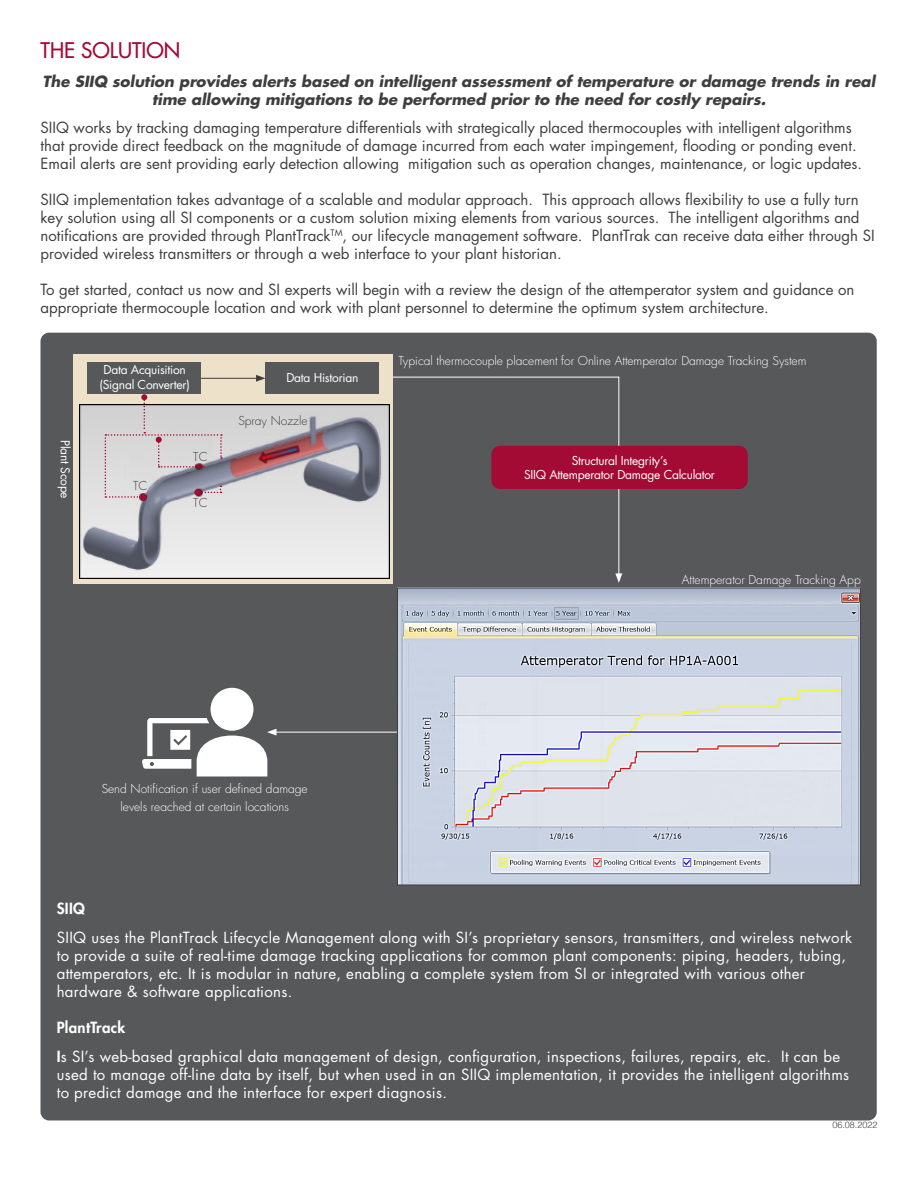
<style>
.page{position:relative;width:918px;height:1188px;background:#fff}
.page>*{position:absolute;margin:0;border:0;box-sizing:border-box;transform-origin:0 0}
.t1{font:500 21px "Futura Std";color:#a30a34}
.t2{font:15px/18px "Futura Std";color:#3e3e3f}
.t3{font:15px/18px "Futura Std";letter-spacing:.02em;color:#fff}
.t4{font:italic 700 15px/18px "Futura Std";color:#3e3e3f;text-align:center}
.t5{font:800 15px "Futura Std";letter-spacing:.02em;color:#fff}
.Paragraph_Style_1{font:300 12px "Futura Std";color:#fff}
.t6{font:12px "Futura Std";letter-spacing:-.02em;color:#fff}
.t7{font:300 12px "Futura Std";color:#3e3e3f}
.t8{font:300 9px "Helvetica";color:#3e3e3f}
.s1{font-weight:800}
</style>
<div class="page">
<div style="left:40px;top:333px;width:837px;height:787px;background:#57585a;border-radius:9px"></div>
<svg style="left:393px;top:376px;width:227px;height:197px"></svg>
<svg style="left:615px;top:573px;width:7px;height:10px"></svg>
<div style="left:58px;top:354px;width:335px;height:230px;background:#eee1ca"></div>
<img style="left:80px;top:405px;width:309px;height:174px">
<div style="left:88px;top:362px;width:113px;height:32px;background:#57585a"></div>
<svg style="left:105px;top:394px;width:117px;height:106px;background:#c8c2c4"></svg>
<hr style="left:201px;top:378px;width:57px;height:1px;background:#3e3e3f">
<svg style="left:256px;top:375px;width:9px;height:7px"></svg>
<div style="left:265px;top:362px;width:114px;height:32px;background:#57585a"></div>
<div style="left:58px;top:354px;width:15px;height:230px;background:#57585a"></div>
<div style="left:491px;top:446px;width:257px;height:43px;background:#a30a34;border-radius:9px"></div>
<hr style="left:274px;top:732px;width:124px;height:1px;background:#fff">
<div style="left:211px;top:688px;width:42px;height:43px;background:#fff;border-radius:50%"></div>
<svg style="left:142px;top:718px;width:135px;height:59px"></svg>
<img style="left:399px;top:590px;width:460px;height:293px">
<div style="left:397px;top:588px;width:464px;height:297px;border:1px solid #3e3e3f"></div>
<p class="t1" style="left:40px;top:37px;width:141px">THE SOLUTION</p>
<p class="t4" style="left:43px;top:72px;width:834px">The SIIQ solution provides alerts based on intelligent assessment of temperature or damage trends in real time allowing mitigations to be performed prior to the need for costly repairs.</p>
<p class="t2" style="left:40px;top:119px;width:823px">SIIQ works by tracking damaging temperature differentials with strategically placed thermocouples with intelligent algorithms that provide direct feedback on the magnitude of damage incurred from each water impingement, flooding or ponding event.<br>Email alerts are sent providing early detection allowing mitigation such as operation changes, maintenance, or logic updates.</p>
<p class="t2" style="left:40px;top:191px;width:836px">SIIQ implementation takes advantage of a scalable and modular approach. This approach allows flexibility to use a fully turn key solution using all SI components or a custom solution mixing elements from various sources. The intelligent algorithms and notifications are provided through PlantTrack<sup>TM</sup>, our lifecycle management software. PlantTrak can receive data either through SI provided wireless transmitters or through a web interface to your plant historian.</p>
<p class="t2" style="left:40px;top:281px;width:815px">To get started, contact us now and SI experts will begin with a review the design of the attemperator system and guidance on appropriate thermocouple location and work with plant personnel to determine the optimum system architecture.</p>
<p class="t6" style="left:73px;top:440px;width:60px;rotate:90deg">Plant Scope</p>
<p class="t6" style="left:104px;top:362px;width:84px">Data Acquisition</p>
<p class="t6" style="left:100px;top:377px;width:92px">(Signal Converter)</p>
<p class="t7" style="left:133px;top:479px;width:16px">TC</p>
<p class="t7" style="left:193px;top:449px;width:16px">TC</p>
<p class="t7" style="left:193px;top:496px;width:16px">TC</p>
<p class="t6" style="left:286px;top:369px;width:73px">Data Historian</p>
<p class="t7" style="left:238px;top:413px;width:71px">Spray Nozzle</p>
<p class="Paragraph_Style_1" style="left:399px;top:354px;width:409px">Typical thermocouple placement for Online Attemperator Damage Tracking System</p>
<p class="t6" style="left:572px;top:452px;width:97px">Structural Integrity’s</p>
<p class="t6" style="left:524px;top:467px;width:192px">SIIQ Attemperator Damage Calculator</p>
<p class="Paragraph_Style_1" style="left:682px;top:573px;width:180px">Attemperator Damage Tracking App</p>
<p class="Paragraph_Style_1" style="left:102px;top:781px;width:208px">Send Notification if user defined damage</p>
<p class="Paragraph_Style_1" style="left:121px;top:799px;width:170px">levels reached at certain locations</p>
<p class="t5" style="left:57px;top:899px;width:30px">SIIQ</p>
<p class="t3" style="left:57px;top:929px;width:797px">SIIQ uses the PlantTrack Lifecycle Management along with SI’s proprietary sensors, transmitters, and wireless network to provide a suite of real-time damage tracking applications for common plant components: piping, headers, tubing, attemperators, etc. It is modular in nature, enabling a complete system from SI or integrated with various other hardware &amp; software applications.</p>
<p class="t5" style="left:57px;top:1018px;width:70px">PlantTrack</p>
<p class="t3" style="left:57px;top:1048px;width:794px"><span class="s1">I</span>s SI’s web-based graphical data management of design, configuration, inspections, failures, repairs, etc. It can be used to manage off-line data by itself, but when used in an SIIQ implementation, it provides the intelligent algorithms to predict damage and the interface for expert diagnosis.</p>
<p class="t8" style="left:832px;top:1118px;width:47px">06.08.2022</p>
</div>
